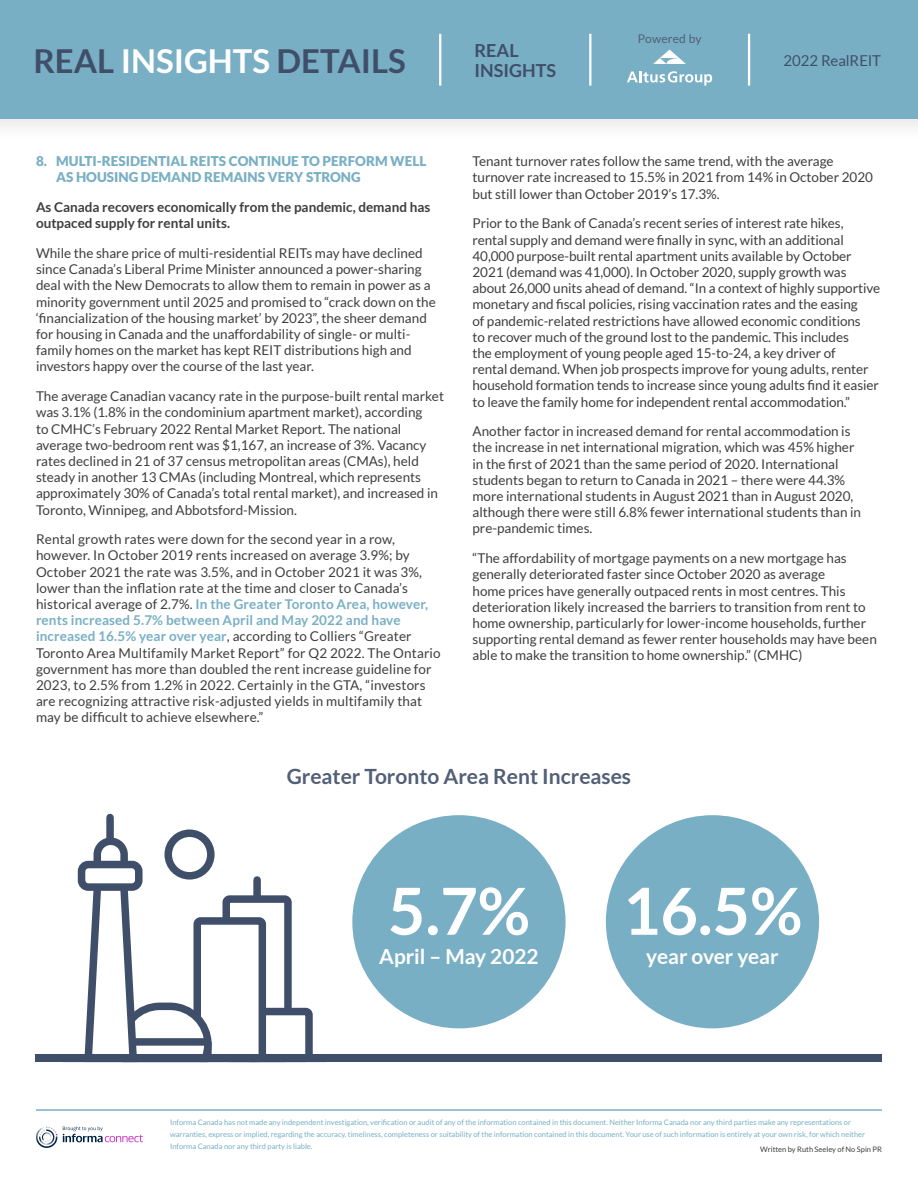
<style>
.page{position:relative;width:918px;height:1188px;background:#fff}
.page>*{position:absolute;margin:0;border:0;box-sizing:border-box;transform-origin:0 0}
.Body{font:700 64.95px "Lato";color:#fff}
.t1{font:700 33px "Lato";color:#404f69}
.Body-2{font:700 21px "Lato";color:#525f77}
.Body-3{font:700 20.85px "Lato";color:#fff}
.t2{font:700 18px/19.5px "Lato";color:#404f69}
.t3{font:15px "Lato";letter-spacing:-.005em;color:#404f69}
.Body-4{font:13.5px/16.2px "Lato";color:#3e3e3f}
.Body-Bold{font:700 13.5px/16.2px "Lato";color:#3e3e3f}
.t4{font:900 13.5px/16.2px "Lato";color:#79afc4}
.t5{font:12px "Lato";letter-spacing:.015em;color:#525f77}
.t6{font:7.5px/12px "Lato";color:#79afc4}
.t7{font:7.5px "Lato";color:#3e3e3f}
.s1{color:#fff}
.s2{font-weight:700;color:#79afc4}
</style>
<div class="page">
<div style="left:0;top:0;width:918px;height:142px;background:#f8f7f8"></div>
<div style="left:0;top:0;width:918px;height:119px;background:#79afc4"></div>
<hr style="left:36px;top:1109px;width:846px;height:2px;background:#79afc4">
<svg style="left:36px;top:1126px;width:107px;height:22px"></svg>
<hr style="left:439px;top:34px;width:2px;height:52px;background:#fff">
<hr style="left:589px;top:34px;width:2px;height:52px;background:#fff">
<svg style="left:627px;top:71px;width:85px;height:15px"></svg>
<svg style="left:653px;top:50px;width:33px;height:14px"></svg>
<hr style="left:748px;top:34px;width:2px;height:52px;background:#fff">
<div style="left:222px;top:895px;width:70px;height:167px;border:8px solid #404f69;border-radius:3px"></div>
<div style="left:247px;top:1012px;width:62px;height:46px;background:#fff;border-radius:3px"></div>
<div style="left:244px;top:1008px;width:69px;height:54px;border:8px solid #404f69;border-radius:3px"></div>
<div style="left:197px;top:921px;width:65px;height:137px;background:#fff;border-radius:3px"></div>
<div style="left:194px;top:917px;width:72px;height:145px;border:8px solid #404f69;border-radius:3px"></div>
<svg style="left:80px;top:838px;width:135px;height:225px"></svg>
<div style="left:106px;top:817px;width:8px;height:22px;background:#404f69"></div>
<div style="left:253px;top:880px;width:8px;height:17px;background:#404f69"></div>
<div style="left:82px;top:865px;width:57px;height:22px;background:#fff;border-radius:7px"></div>
<div style="left:78px;top:861px;width:65px;height:30px;border:8px solid #404f69;border-radius:7px"></div>
<div style="left:165px;top:829px;width:50px;height:51px;border:8px solid #404f69;border-radius:50%"></div>
<div style="left:352px;top:815px;width:214px;height:213px;background:#79afc4;border-radius:50%"></div>
<div style="left:606px;top:815px;width:213px;height:213px;background:#79afc4;border-radius:50%"></div>
<div style="left:36px;top:1054px;width:846px;height:8px;background:#404f69"></div>
<p class="t5" style="left:638px;top:32px;width:65px">Powered by</p>
<h2 class="t1" style="left:33px;top:42px;width:374px">REAL <span class="s1">INSIGHTS</span> DETAILS</h2>
<h3 class="t2" style="left:475px;top:41px;width:83px">REAL<br>INSIGHTS</h3>
<p class="t3" style="left:783px;top:52px;width:99px">2022 RealREIT</p>
<p class="t4" style="left:56px;top:153px;width:372px;text-indent:-20px">8. MULTI-RESIDENTIAL REITS CONTINUE TO PERFORM WELL<br>AS HOUSING DEMAND REMAINS VERY STRONG</p>
<p class="Body-Bold" style="left:36px;top:199px;width:396px">As Canada recovers economically from the pandemic, demand has outpaced supply for rental units.</p>
<p class="Body-4" style="left:36px;top:245px;width:401px">While the share price of multi-residential REITs may have declined since Canada’s Liberal Prime Minister announced a power-sharing deal with the New Democrats to allow them to remain in power as a minority government until 2025 and promised to “crack down on the ‘financialization of the housing market’ by 2023”, the sheer demand for housing in Canada and the unaffordability of single- or multi&shy;family homes on the market has kept REIT distributions high and investors happy over the course of the last year.</p>
<p class="Body-4" style="left:36px;top:388px;width:410px">The average Canadian vacancy rate in the purpose-built rental market was 3.1% (1.8% in the condominium apartment market), according<br>to CMHC’s February 2022 Rental Market Report. The national average two-bedroom rent was $1,167, an increase of 3%. Vacancy rates declined in 21 of 37 census metropolitan areas (CMAs), held steady in another 13 CMAs (including Montreal, which represents approximately 30% of Canada’s total rental market), and increased in Toronto, Winnipeg, and Abbotsford-Mission.</p>
<p class="Body-4" style="left:36px;top:531px;width:406px">Rental growth rates were down for the second year in a row, however. In October 2019 rents increased on average 3.9%; by October 2021 the rate was 3.5%, and in October 2021 it was 3%, lower than the inflation rate at the time and closer to Canada’s historical average of 2.7%. <span class="s2">In the Greater Toronto Area, however, rents increased 5.7% between April and May 2022 and have increased 16.5% year over year</span>, according to Colliers “Greater Toronto Area Multifamily Market Report” for Q2 2022. The Ontario government has more than doubled the rent increase guideline for 2023, to 2.5% from 1.2% in 2022. Certainly in the GTA, “investors are recognizing attractive risk-adjusted yields in multifamily that may be difficult to achieve elsewhere.”</p>
<p class="Body-4" style="left:472px;top:153px;width:402px">Tenant turnover rates follow the same trend, with the average turnover rate increased to 15.5% in 2021 from 14% in October 2020 but still lower than October 2019’s 17.3%.</p>
<p class="Body-4" style="left:472px;top:215px;width:409px">Prior to the Bank of Canada’s recent series of interest rate hikes, rental supply and demand were finally in sync, with an additional 40,000 purpose-built rental apartment units available by October 2021 (demand was 41,000). In October 2020, supply growth was about 26,000 units ahead of demand. “In a context of highly supportive monetary and fiscal policies, rising vaccination rates and the easing<br>of pandemic-related restrictions have allowed economic conditions<br>to recover much of the ground lost to the pandemic. This includes<br>the employment of young people aged 15-to-24, a key driver of<br>rental demand. When job prospects improve for young adults, renter household formation tends to increase since young adults find it easier to leave the family home for independent rental accommodation.”</p>
<p class="Body-4" style="left:472px;top:423px;width:390px">Another factor in increased demand for rental accommodation is the increase in net international migration, which was 45% higher in the first of 2021 than the same period of 2020. International students began to return to Canada in 2021 – there were 44.3% more international students in August 2021 than in August 2020, although there were still 6.8% fewer international students than in pre-pandemic times.</p>
<p class="Body-4" style="left:472px;top:550px;width:406px">“The affordability of mortgage payments on a new mortgage has generally deteriorated faster since October 2020 as average<br>home prices have generally outpaced rents in most centres. This deterioration likely increased the barriers to transition from rent to home ownership, particularly for lower-income households, further supporting rental demand as fewer renter households may have been able to make the transition to home ownership.” (CMHC)</p>
<p class="Body-2" style="left:287px;top:764px;width:346px">Greater Toronto Area Rent Increases</p>
<p class="Body" style="left:388px;top:874px;width:144px">5.7%</p>
<p class="Body-3" style="left:379px;top:944px;width:161px">April – May 2022</p>
<p class="Body" style="left:623px;top:874px;width:181px">16.5%</p>
<p class="Body-3" style="left:646px;top:944px;width:134px">year over year</p>
<p class="t6" style="left:170px;top:1116px;width:697px">Informa Canada has not made any independent investigation, verification or audit of any of the information contained in this document. Neither Informa Canada nor any third parties make any representations or warranties, express or implied, regarding the accuracy, timeliness, completeness or suitability of the information contained in this document. Your use of such information is entirely at your own risk, for which neither<br>Informa Canada nor any third party is liable.</p>
<p class="t7" style="left:760px;top:1145px;width:123px">Written by Ruth Seeley of No Spin PR</p>
</div>
